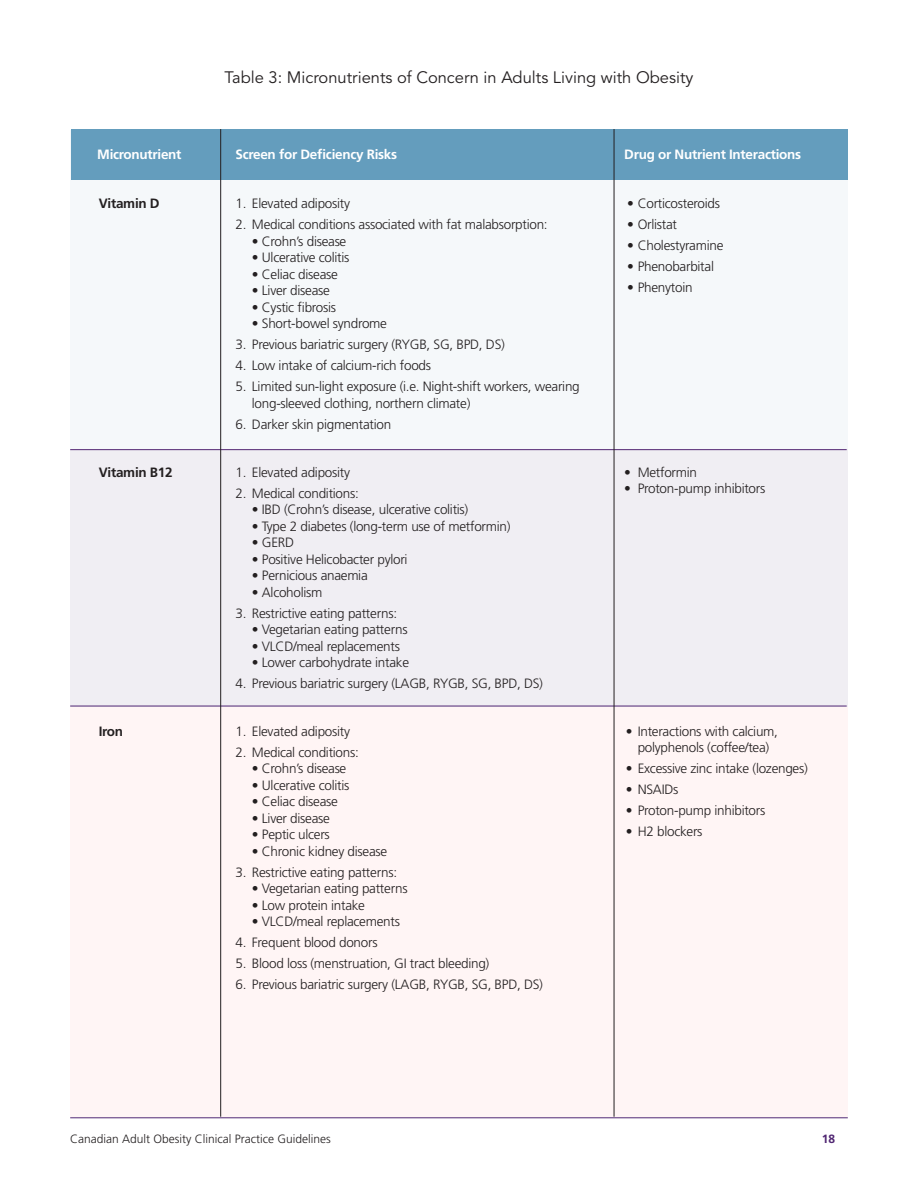
<style>
.page{position:relative;width:918px;height:1188px;background:#fff}
.page>*{position:absolute;margin:0;border:0;box-sizing:border-box;transform-origin:0 0}
.t1{font:16.5px "Avenir LT Std";color:#231f20}
.t2{font:300 13.5px/16.5px "Frutiger LT Std";letter-spacing:-.02em;color:#231f20}
.t3{font:700 13.5px "Frutiger LT Std";letter-spacing:-.02em;color:#fff}
.t4{font:700 13.5px "Frutiger LT Std";letter-spacing:-.02em;color:#231f20}
.t5{font:300 12px "Frutiger LT Std";color:#231f20}
.t6{font:700 12px "Frutiger LT Std";color:#502672}
</style>
<div class="page">
<hr style="left:70px;top:1117px;width:778px;height:1px;background:#502672">
<div style="left:70px;top:130px;width:778px;height:319px;background:#f5f8fa"></div>
<div style="left:70px;top:706px;width:778px;height:411px;background:#fff5f5"></div>
<div style="left:70px;top:449px;width:778px;height:257px;background:#f0eef3"></div>
<div style="left:71px;top:129px;width:777px;height:50px;background:#649dbd"></div>
<hr style="left:70px;top:449px;width:777px;height:1px;background:#522672">
<hr style="left:70px;top:706px;width:777px;height:1px;background:#522672">
<hr style="left:614px;top:129px;width:1px;height:988px;background:#231f20">
<hr style="left:220px;top:129px;width:1px;height:988px;background:#231f20">
<p class="t1" style="left:225px;top:67px;width:470px">Table 3: Micronutrients of Concern in Adults Living with Obesity</p>
<p class="t3" style="left:97px;top:146px;width:86px">Micronutrient</p>
<p class="t4" style="left:99px;top:196px;width:62px">Vitamin D</p>
<p class="t4" style="left:99px;top:464px;width:75px">Vitamin B12</p>
<p class="t4" style="left:99px;top:723px;width:26px">Iron</p>
<p class="t3" style="left:235px;top:146px;width:163px">Screen for Deficiency Risks</p>
<p class="t2" style="left:235px;top:195px;width:116px">1. Elevated adiposity</p>
<p class="t2" style="left:235px;top:216px;width:314px">2. Medical conditions associated with fat malabsorption:</p>
<p class="t2" style="left:252px;top:233px;width:96px">• Crohn’s disease</p>
<p class="t2" style="left:252px;top:249px;width:99px">• Ulcerative colitis</p>
<p class="t2" style="left:252px;top:266px;width:87px">• Celiac disease</p>
<p class="t2" style="left:252px;top:282px;width:79px">• Liver disease</p>
<p class="t2" style="left:252px;top:299px;width:86px">• Cystic fibrosis</p>
<p class="t2" style="left:252px;top:315px;width:137px">• Short-bowel syndrome</p>
<p class="t2" style="left:235px;top:336px;width:271px">3. Previous bariatric surgery (RYGB, SG, BPD, DS)</p>
<p class="t2" style="left:235px;top:357px;width:197px">4. Low intake of calcium-rich foods</p>
<p class="t2" style="left:252px;top:378px;width:329px;text-indent:-16px">5. Limited sun-light exposure (i.e. Night-shift workers, wearing long-sleeved clothing, northern climate)</p>
<p class="t2" style="left:235px;top:416px;width:157px">6. Darker skin pigmentation</p>
<p class="t2" style="left:235px;top:464px;width:116px">1. Elevated adiposity</p>
<p class="t2" style="left:235px;top:485px;width:125px">2. Medical conditions:</p>
<p class="t2" style="left:252px;top:501px;width:218px">• IBD (Crohn’s disease, ulcerative colitis)</p>
<p class="t2" style="left:252px;top:518px;width:260px">• Type 2 diabetes (long-term use of metformin)</p>
<p class="t2" style="left:252px;top:534px;width:44px">• GERD</p>
<p class="t2" style="left:252px;top:551px;width:157px">• Positive Helicobacter pylori</p>
<p class="t2" style="left:252px;top:567px;width:117px">• Pernicious anaemia</p>
<p class="t2" style="left:252px;top:584px;width:72px">• Alcoholism</p>
<p class="t2" style="left:235px;top:605px;width:163px">3. Restrictive eating patterns:</p>
<p class="t2" style="left:252px;top:621px;width:157px">• Vegetarian eating patterns</p>
<p class="t2" style="left:252px;top:638px;width:150px">• VLCD/meal replacements</p>
<p class="t2" style="left:252px;top:654px;width:159px">• Lower carbohydrate intake</p>
<p class="t2" style="left:235px;top:675px;width:309px">4. Previous bariatric surgery (LAGB, RYGB, SG, BPD, DS)</p>
<p class="t2" style="left:235px;top:723px;width:116px">1. Elevated adiposity</p>
<p class="t2" style="left:235px;top:744px;width:125px">2. Medical conditions:</p>
<p class="t2" style="left:252px;top:761px;width:96px">• Crohn’s disease</p>
<p class="t2" style="left:252px;top:777px;width:99px">• Ulcerative colitis</p>
<p class="t2" style="left:252px;top:794px;width:87px">• Celiac disease</p>
<p class="t2" style="left:252px;top:810px;width:79px">• Liver disease</p>
<p class="t2" style="left:252px;top:827px;width:79px">• Peptic ulcers</p>
<p class="t2" style="left:252px;top:843px;width:137px">• Chronic kidney disease</p>
<p class="t2" style="left:235px;top:864px;width:163px">3. Restrictive eating patterns:</p>
<p class="t2" style="left:252px;top:881px;width:157px">• Vegetarian eating patterns</p>
<p class="t2" style="left:252px;top:897px;width:115px">• Low protein intake</p>
<p class="t2" style="left:252px;top:914px;width:150px">• VLCD/meal replacements</p>
<p class="t2" style="left:235px;top:935px;width:144px">4. Frequent blood donors</p>
<p class="t2" style="left:235px;top:956px;width:255px">5. Blood loss (menstruation, GI tract bleeding)</p>
<p class="t2" style="left:235px;top:977px;width:309px">6. Previous bariatric surgery (LAGB, RYGB, SG, BPD, DS)</p>
<p class="t3" style="left:624px;top:146px;width:178px">Drug or Nutrient Interactions</p>
<p class="t2" style="left:627px;top:195px;width:94px">• Corticosteroids</p>
<p class="t2" style="left:627px;top:216px;width:51px">• Orlistat</p>
<p class="t2" style="left:627px;top:237px;width:98px">• Cholestyramine</p>
<p class="t2" style="left:627px;top:258px;width:88px">• Phenobarbital</p>
<p class="t2" style="left:627px;top:279px;width:67px">• Phenytoin</p>
<p class="t2" style="left:624px;top:464px;width:74px">• Metformin</p>
<p class="t2" style="left:624px;top:480px;width:143px">• Proton-pump inhibitors</p>
<p class="t2" style="left:626px;top:723px;width:154px;text-align:center">• Interactions with calcium, polyphenols (coffee/tea)</p>
<p class="t2" style="left:626px;top:761px;width:184px">• Excessive zinc intake (lozenges)</p>
<p class="t2" style="left:626px;top:782px;width:54px">• NSAIDs</p>
<p class="t2" style="left:626px;top:803px;width:141px">• Proton-pump inhibitors</p>
<p class="t2" style="left:626px;top:824px;width:78px">• H2 blockers</p>
<p class="t5" style="left:70px;top:1132px;width:262px">Canadian Adult Obesity Clinical Practice Guidelines</p>
<p class="t6" style="left:822px;top:1132px;width:15px">18</p>
</div>
